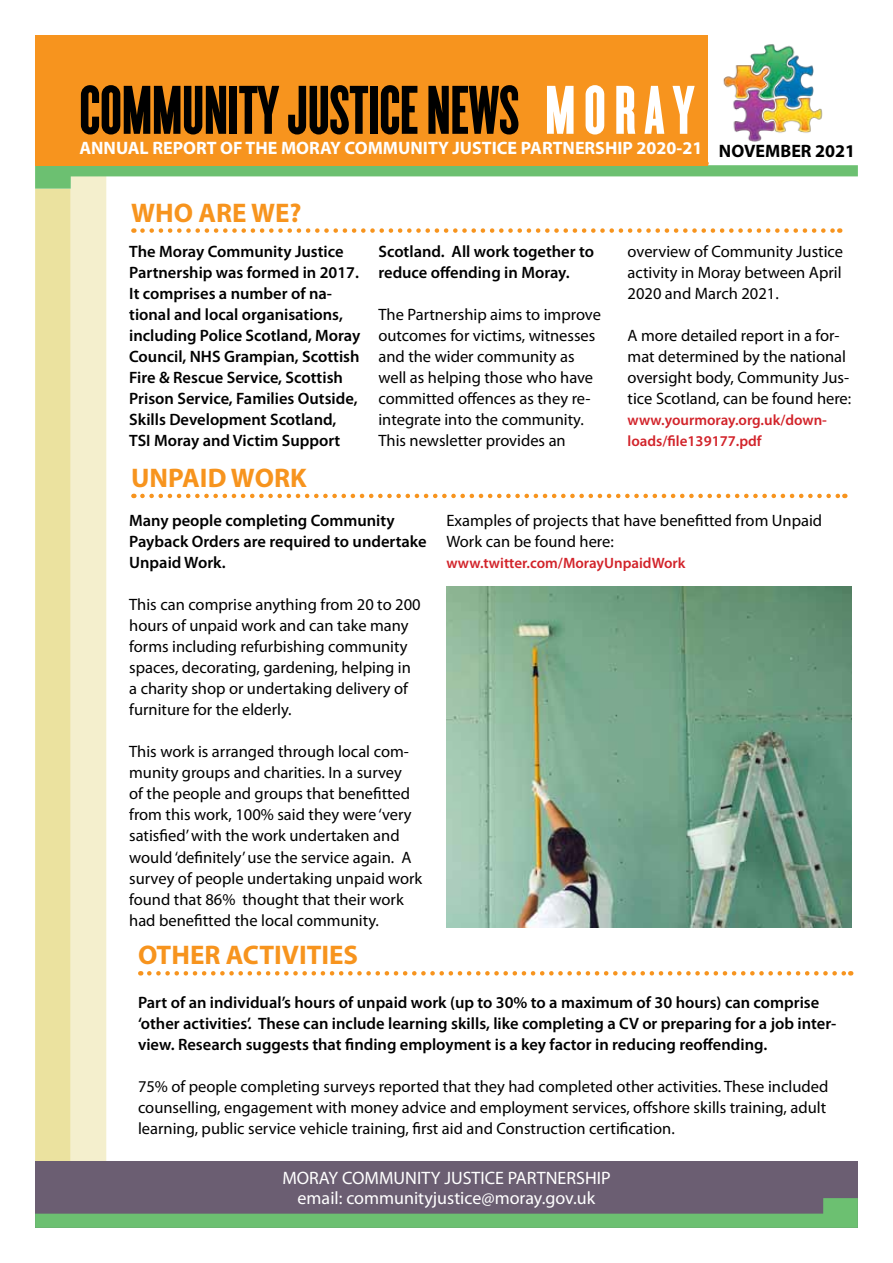
<style>
.page{position:relative;width:893px;height:1263px;background:#fff}
.page>*{position:absolute;margin:0;border:0;box-sizing:border-box;transform-origin:0 0}
.t1{font:72px "Cyclone Layers Background";color:#000}
.t2{font:700 27px "Myriad Pro";color:#f7941e}
.t3{font:18px/19.5px "Myriad Pro";color:#fff;text-align:center}
.t4{font:700 18px "Myriad Pro";color:#fff}
.t5{font:700 18px "Myriad Pro";color:#000}
.t6{font:16.5px/21px "Myriad Pro";color:#000}
.t7{font:600 16.5px/21px "Myriad Pro";color:#000}
.t8{font:600 15px/21px "Myriad Pro";color:#d2232a}
.t9{font:15px "Myriad Pro";color:#fff}
.s1{color:#fff}
</style>
<div class="page">
<div style="left:35px;top:189px;width:36px;height:1028px;background:#ebe29f"></div>
<div style="left:71px;top:176px;width:35px;height:1041px;background:#f4efcd"></div>
<img style="left:723px;top:44px;width:100px;height:98px">
<div style="left:35px;top:1161px;width:823px;height:67px;background:#6b5e72"></div>
<svg style="left:35px;top:1198px;width:823px;height:30px"></svg>
<svg style="left:142px;top:228px;width:698px;height:5px"></svg>
<svg style="left:142px;top:494px;width:703px;height:4px"></svg>
<div style="left:35px;top:35px;width:672px;height:130px;background:#f7941e"></div>
<svg style="left:35px;top:161px;width:823px;height:28px"></svg>
<img style="left:446px;top:587px;width:405px;height:340px">
<svg style="left:149px;top:971px;width:702px;height:4px"></svg>
<h1 class="t1" style="left:79px;top:61px;width:616px">COMMUNITY JUSTICE NEWS <span class="s1">M O R A Y</span></h1>
<p class="t4" style="left:79px;top:137px;width:624px">ANNUAL REPORT OF THE MORAY COMMUNITY JUSTICE PARTNERSHIP 2020-21</p>
<p class="t9" style="left:509px;top:136px;width:84px">January 2020</p>
<p class="t5" style="left:719px;top:140px;width:138px">NOVEMBER 2021</p>
<h2 class="t2" style="left:131px;top:195px;width:172px">WHO ARE WE?</h2>
<p class="t7" style="left:129px;top:241px;width:233px">The Moray Community Justice<br>Partnership was formed in 2017.<br>It comprises a number of na&shy;tional and local organisations, including Police Scotland, Moray<br>Council, NHS Grampian, Scottish<br>Fire &amp; Rescue Service, Scottish<br>Prison Service, Families Outside,<br>Skills Development Scotland,<br>TSI Moray and Victim Support</p>
<p class="t7" style="left:378px;top:241px;width:217px">Scotland. All work together to reduce offending in Moray.</p>
<p class="t6" style="left:378px;top:304px;width:224px">The Partnership aims to improve outcomes for victims, witnesses and the wider community as well as helping those who have committed offences as they re&shy;integrate into the community.<br>This newsletter provides an</p>
<h2 class="t2" style="left:131px;top:460px;width:177px">UNPAID WORK</h2>
<p class="t6" style="left:628px;top:241px;width:217px;text-align:justify">overview of Community Justice activity in Moray between April 2020 and March 2021.</p>
<p class="t6" style="left:628px;top:325px;width:225px">A more detailed report in a for&shy;mat determined by the national oversight body, Community Jus&shy;tice Scotland, can be found here:</p>
<p class="t8" style="left:628px;top:409px;width:201px">www.yourmoray.org.uk/down&shy;loads/file139177.pdf</p>
<p class="t6" style="left:446px;top:510px;width:377px">Examples of projects that have benefitted from Unpaid<br>Work can be found here:</p>
<p class="t8" style="left:446px;top:552px;width:241px">www.twitter.com/MorayUnpaidWork</p>
<p class="t7" style="left:129px;top:510px;width:299px">Many people completing Community<br>Payback Orders are required to undertake<br>Unpaid Work.</p>
<p class="t6" style="left:129px;top:594px;width:293px">This can comprise anything from 20 to 200 hours of unpaid work and can take many forms including refurbishing community spaces, decorating, gardening, helping in a charity shop or undertaking delivery of furniture for the elderly.</p>
<p class="t6" style="left:129px;top:741px;width:295px">This work is arranged through local com&shy;munity groups and charities. In a survey<br>of the people and groups that benefitted from this work, 100% said they were ‘very satisfied’ with the work undertaken and would ‘definitely’ use the service again. A survey of people undertaking unpaid work found that 86% thought that their work had benefitted the local community.</p>
<h2 class="t2" style="left:138px;top:937px;width:222px">OTHER ACTIVITIES</h2>
<p class="t7" style="left:138px;top:992px;width:700px">Part of an individual’s hours of unpaid work (up to 30% to a maximum of 30 hours) can comprise ‘other activities’. These can include learning skills, like completing a CV or preparing for a job inter&shy;view. Research suggests that finding employment is a key factor in reducing reoffending.</p>
<p class="t6" style="left:138px;top:1076px;width:692px">75% of people completing surveys reported that they had completed other activities. These included counselling, engagement with money advice and employment services, offshore skills training, adult learning, public service vehicle training, first aid and Construction certification.</p>
<p class="t3" style="left:282px;top:1168px;width:330px">MORAY COMMUNITY JUSTICE PARTNERSHIP email: communityjustice@moray.gov.uk</p>
</div>
